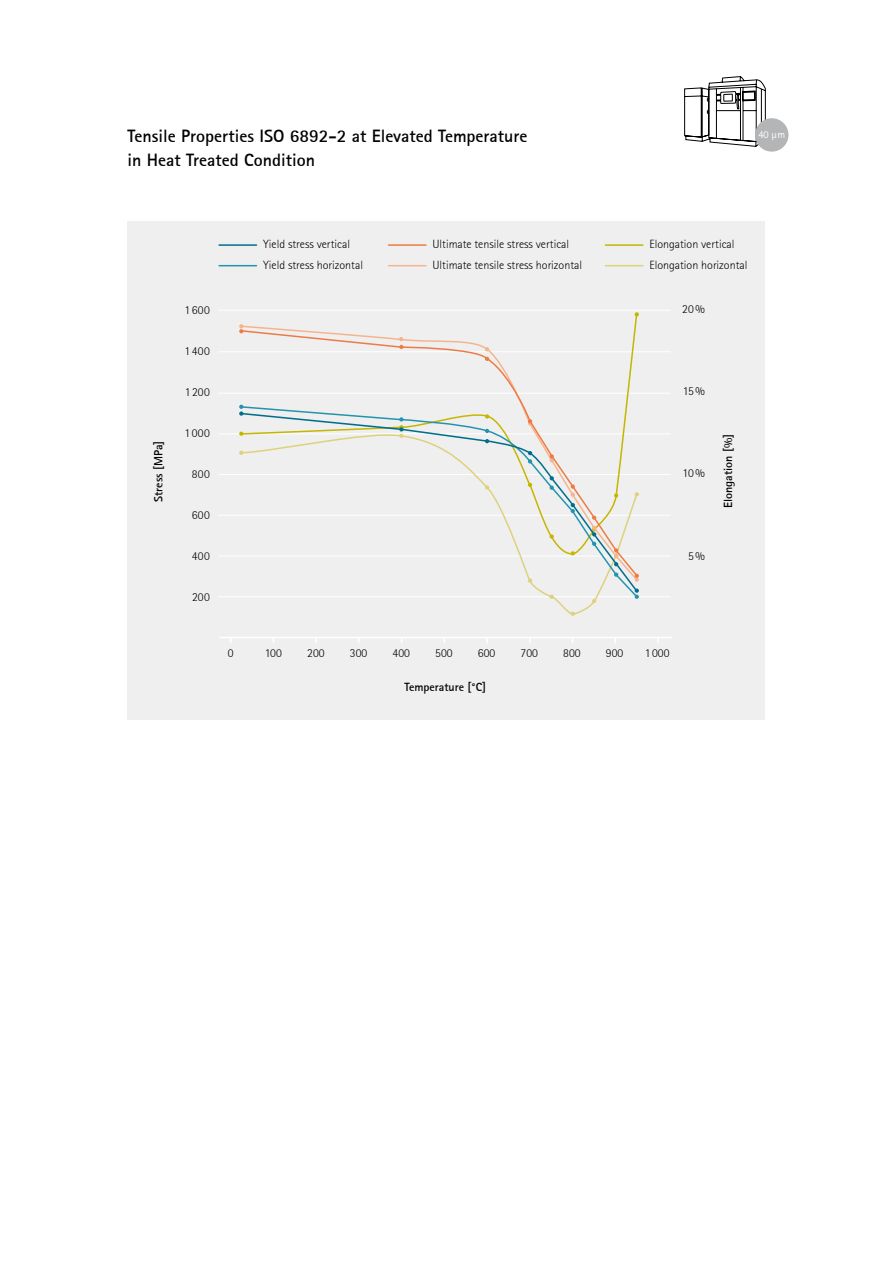
<style>
.page{position:relative;width:893px;height:1263px;background:#fff}
.page>*{position:absolute;margin:0;border:0;box-sizing:border-box;transform-origin:0 0}
.t1{font:700 18px/24px "Rotis San Ser T";color:#000}
.t2{font:12px/20.4px "Rotis San Ser T Ligh";color:#000}
.t3{font:700 12px "Rotis San Ser T";color:#000}
.t4{font:10.5px "Rotis Sans Serif Pro";color:#fff}
</style>
<div class="page">
<div style="left:127px;top:221px;width:638px;height:499px;background:#efefef"></div>
<hr style="left:223px;top:637px;width:449px;height:1px;background:#fff">
<hr style="left:219px;top:393px;width:452px;height:1px;background:#fff">
<hr style="left:219px;top:433px;width:452px;height:1px;background:#fff">
<hr style="left:219px;top:474px;width:452px;height:1px;background:#fff">
<hr style="left:219px;top:515px;width:452px;height:1px;background:#fff">
<hr style="left:219px;top:556px;width:452px;height:1px;background:#fff">
<hr style="left:219px;top:596px;width:452px;height:1px;background:#fff">
<hr style="left:219px;top:351px;width:452px;height:1px;background:#fff">
<hr style="left:219px;top:310px;width:452px;height:1px;background:#fff">
<svg style="left:550px;top:595px;width:4px;height:4px"></svg>
<svg style="left:571px;top:612px;width:4px;height:4px"></svg>
<svg style="left:592px;top:599px;width:4px;height:4px"></svg>
<svg style="left:635px;top:312px;width:4px;height:4px"></svg>
<svg style="left:635px;top:588px;width:4px;height:11px"></svg>
<hr style="left:219px;top:244px;width:38px;height:2px;background:#006f8d">
<hr style="left:219px;top:265px;width:38px;height:1px;background:#2294ae">
<svg style="left:635px;top:578px;width:4px;height:4px"></svg>
<svg style="left:240px;top:329px;width:399px;height:249px"></svg>
<svg style="left:528px;top:419px;width:4px;height:6px"></svg>
<hr style="left:389px;top:244px;width:37px;height:2px;background:#ed7b44">
<hr style="left:389px;top:265px;width:37px;height:1px;background:#f6b48e">
<hr style="left:605px;top:244px;width:38px;height:2px;background:#c5b600">
<hr style="left:605px;top:265px;width:38px;height:1px;background:#ddd27b">
<svg style="left:239px;top:405px;width:4px;height:11px"></svg>
<svg style="left:239px;top:324px;width:4px;height:9px"></svg>
<svg style="left:399px;top:417px;width:5px;height:21px"></svg>
<svg style="left:684px;top:76px;width:81px;height:70px"></svg>
<div style="left:755px;top:118px;width:33px;height:34px;background:#b4b5b6;border-radius:50%"></div>
<h1 class="t1" style="left:128px;top:123px;width:401px">Tensile Properties ISO 6892-2 at Elevated Temperature in Heat Treated Condition</h1>
<p class="t4" style="left:758px;top:129px;width:28px">40 µm</p>
<p class="t3" style="left:151px;top:502px;width:63px;rotate:-90deg">Stress [MPa]</p>
<p class="t2" style="left:184px;top:300px;width:27px">1600</p>
<p class="t2" style="left:184px;top:341px;width:27px">1400</p>
<p class="t2" style="left:185px;top:382px;width:27px">1200</p>
<p class="t2" style="left:184px;top:423px;width:27px">1000</p>
<p class="t2" style="left:192px;top:464px;width:20px">800</p>
<p class="t2" style="left:192px;top:505px;width:20px">600</p>
<p class="t2" style="left:192px;top:546px;width:20px">400</p>
<p class="t2" style="left:192px;top:587px;width:19px">200</p>
<p class="t2" style="left:228px;top:643px;width:7px">0</p>
<p class="t2" style="left:263px;top:234px;width:102px">Yield stress vertical<br>Yield stress horizontal</p>
<p class="t2" style="left:432px;top:234px;width:151px">Ultimate tensile stress vertical<br>Ultimate tensile stress horizontal</p>
<p class="t2" style="left:649px;top:234px;width:100px">Elongation vertical<br>Elongation horizontal</p>
<p class="t2" style="left:682px;top:299px;width:24px">20%</p>
<p class="t2" style="left:683px;top:381px;width:23px">15%</p>
<p class="t2" style="left:683px;top:463px;width:24px">10%</p>
<p class="t2" style="left:688px;top:545px;width:18px">5%</p>
<p class="t3" style="left:720px;top:508px;width:76px;rotate:-90deg">Elongation [%]</p>
<p class="t2" style="left:265px;top:643px;width:18px">100</p>
<p class="t2" style="left:307px;top:643px;width:19px">200</p>
<p class="t2" style="left:350px;top:643px;width:19px">300</p>
<p class="t2" style="left:393px;top:643px;width:19px">400</p>
<p class="t2" style="left:435px;top:643px;width:19px">500</p>
<p class="t2" style="left:478px;top:643px;width:19px">600</p>
<p class="t2" style="left:521px;top:643px;width:19px">700</p>
<p class="t2" style="left:563px;top:643px;width:19px">800</p>
<p class="t2" style="left:606px;top:643px;width:19px">900</p>
<p class="t3" style="left:405px;top:679px;width:83px">Temperature [°C]</p>
<p class="t2" style="left:645px;top:643px;width:26px">1 000</p>
</div>
